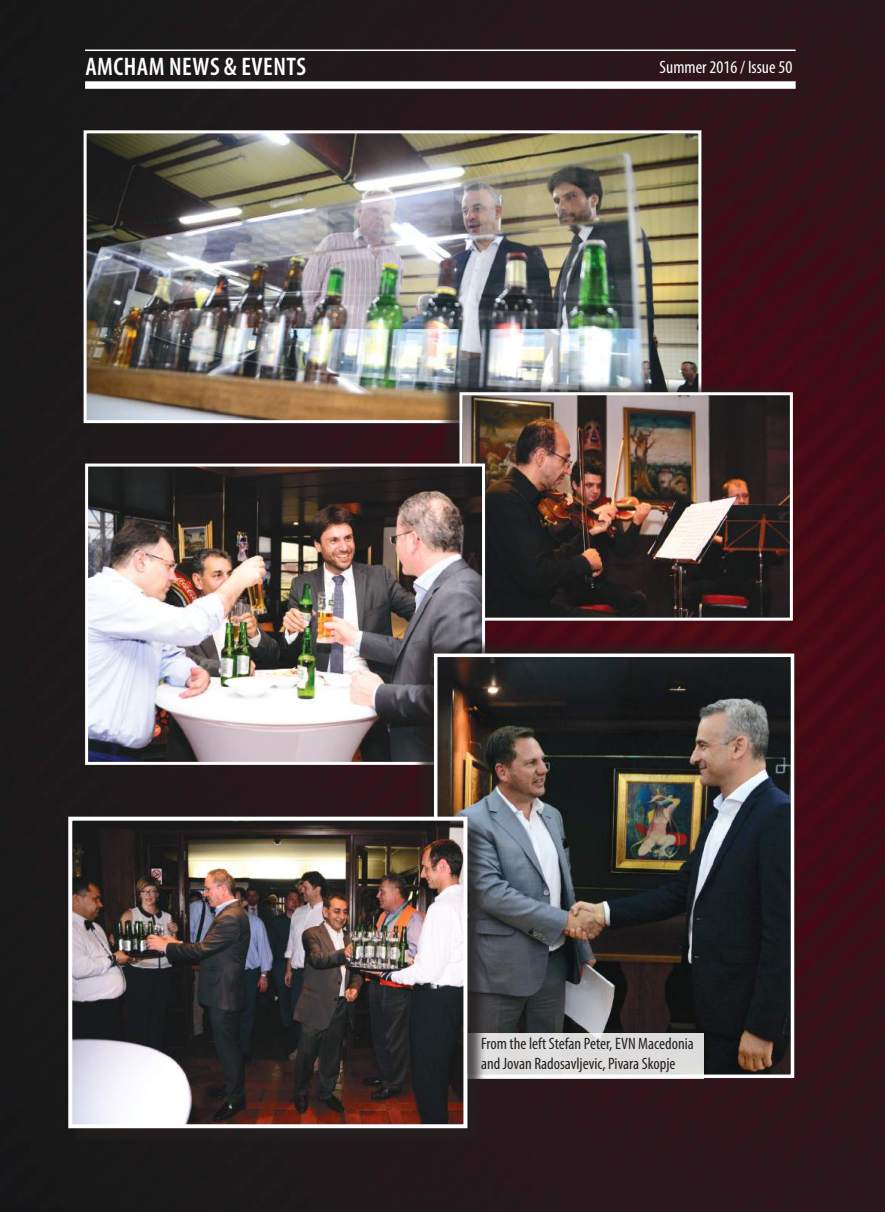
<style>
.page{position:relative;width:885px;height:1212px;background:#fff}
.page>*{position:absolute;margin:0;border:0;box-sizing:border-box;transform-origin:0 0}
.t1{font:600 condensed 25.5px "Myriad Pro";letter-spacing:.02em;color:#fff}
.t2{font:condensed 18px "Myriad Pro";color:#fff}
.t3{font:condensed 16.5px/19.8px "Myriad Pro";color:#241f1f}
</style>
<div class="page">
<img style="left:0;top:0;width:884px;height:1212px">
<img style="left:88px;top:134px;width:609px;height:285px">
<div style="left:84px;top:130px;width:617px;height:293px;border:3px solid #fff"></div>
<div style="left:437px;top:380px;width:349px;height:244px;background:#241f1f;opacity:.75"></div>
<img style="left:463px;top:396px;width:325px;height:221px">
<div style="left:459px;top:392px;width:333px;height:229px;border:3px solid #fff"></div>
<img style="left:89px;top:467px;width:392px;height:294px">
<div style="left:85px;top:463px;width:400px;height:302px;border:3px solid #fff"></div>
<div style="left:412px;top:638px;width:377px;height:441px;background:#241f1f;opacity:.75"></div>
<img style="left:438px;top:657px;width:352px;height:417px">
<div style="left:434px;top:653px;width:360px;height:425px;border:3px solid #fff"></div>
<div style="left:85px;top:81px;width:710px;height:8px;background:#fff"></div>
<hr style="left:85px;top:50px;width:710px;height:1px;background:#fff">
<svg style="left:486px;top:1033px;width:217px;height:46px;fill:#dedddc"></svg>
<div style="left:70px;top:819px;width:416px;height:328px;background:#241f1f;opacity:.75"></div>
<img style="left:73px;top:822px;width:389px;height:301px">
<div style="left:68px;top:817px;width:399px;height:311px;border:4px solid #fff"></div>
<h1 class="t1" style="left:85px;top:51px;width:222px">AMCHAM NEWS &amp; EVENTS</h1>
<p class="t2" style="left:659px;top:56px;width:134px">Summer 2016 / Issue 50</p>
<p class="t3" style="left:481px;top:1033px;width:214px">From the left Stefan Peter, EVN Macedonia and Jovan Radosavljevic, Pivara Skopje</p>
</div>
